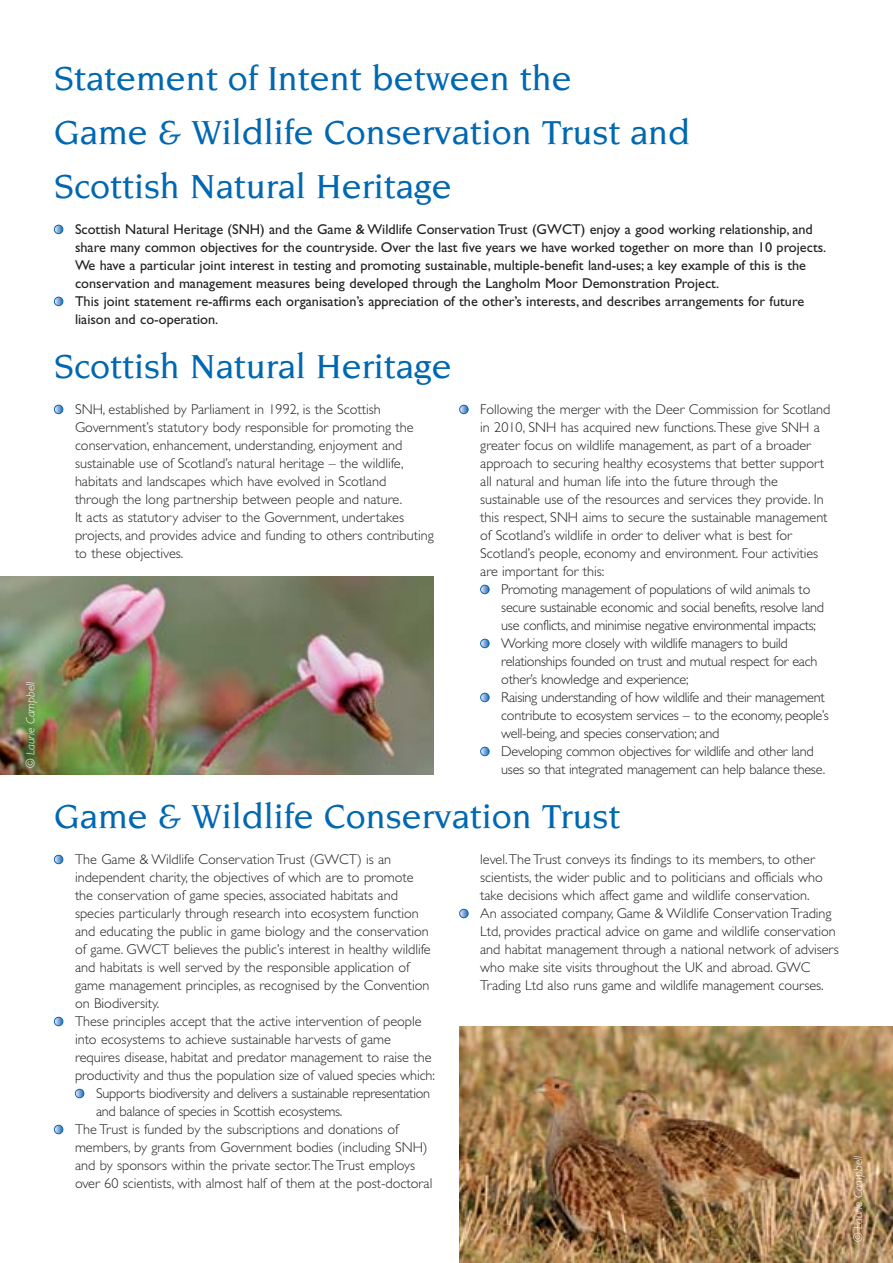
<style>
.page{position:relative;width:893px;height:1263px;background:#fff}
.page>*{position:absolute;margin:0;border:0;box-sizing:border-box;transform-origin:0 0}
.t1{font:500 36px/54px "Novarese LT";color:#0067b1}
.t2{font:300 14.25px/18px "Gill Sans";color:#231f20}
.t3{font:300 14.25px/18px "Gill Sans";letter-spacing:-.02em;color:#231f20}
.t4{font:14.25px/18px "Gill Sans";color:#231f20}
.t5{font:italic 300 12px "Gill Sans";color:#fff}
</style>
<div class="page">
<svg style="left:54px;top:225px;width:9px;height:9px"></svg>
<div style="left:54px;top:225px;width:9px;height:9px;border:1px solid #0067b1;border-radius:50%"></div>
<svg style="left:54px;top:297px;width:9px;height:9px"></svg>
<div style="left:54px;top:297px;width:9px;height:9px;border:1px solid #0067b1;border-radius:50%"></div>
<img style="left:0;top:576px;width:434px;height:198px">
<svg style="left:54px;top:405px;width:9px;height:9px"></svg>
<div style="left:54px;top:405px;width:9px;height:9px;border:1px solid #0067b1;border-radius:50%"></div>
<svg style="left:460px;top:405px;width:8px;height:9px"></svg>
<div style="left:459px;top:405px;width:9px;height:9px;border:1px solid #0067b1;border-radius:50%"></div>
<svg style="left:481px;top:585px;width:8px;height:9px"></svg>
<div style="left:480px;top:585px;width:9px;height:9px;border:1px solid #0067b1;border-radius:50%"></div>
<svg style="left:481px;top:639px;width:8px;height:9px"></svg>
<div style="left:480px;top:639px;width:9px;height:9px;border:1px solid #0067b1;border-radius:50%"></div>
<svg style="left:481px;top:693px;width:8px;height:9px"></svg>
<div style="left:480px;top:693px;width:9px;height:9px;border:1px solid #0067b1;border-radius:50%"></div>
<svg style="left:482px;top:747px;width:7px;height:9px"></svg>
<div style="left:480px;top:747px;width:9px;height:9px;border:1px solid #0067b1;border-radius:50%"></div>
<svg style="left:54px;top:855px;width:9px;height:9px"></svg>
<div style="left:54px;top:855px;width:9px;height:9px;border:1px solid #0067b1;border-radius:50%"></div>
<svg style="left:54px;top:1017px;width:9px;height:9px"></svg>
<div style="left:54px;top:1017px;width:9px;height:9px;border:1px solid #0067b1;border-radius:50%"></div>
<svg style="left:75px;top:1089px;width:9px;height:9px"></svg>
<div style="left:75px;top:1089px;width:9px;height:9px;border:1px solid #0067b1;border-radius:50%"></div>
<svg style="left:54px;top:1125px;width:9px;height:9px"></svg>
<div style="left:54px;top:1125px;width:9px;height:9px;border:1px solid #0067b1;border-radius:50%"></div>
<svg style="left:461px;top:909px;width:7px;height:9px"></svg>
<div style="left:459px;top:909px;width:9px;height:9px;border:1px solid #0067b1;border-radius:50%"></div>
<img style="left:459px;top:1026px;width:434px;height:237px">
<p class="t5" style="left:26px;top:768px;width:88px;rotate:-90deg">© Laurie Campbell</p>
<h1 class="t1" style="left:54px;top:55px;width:638px">Statement of Intent between the<br>Game &amp; Wildlife Conservation Trust and<br>Scottish Natural Heritage</h1>
<p class="t4" style="left:75px;top:222px;width:753px">Scottish Natural Heritage (SNH) and the Game &amp; Wildlife Conservation Trust (GWCT) enjoy a good working relationship, and share many common objectives for the countryside. Over the last five years we have worked together on more than 10 projects.<br>We have a particular joint interest in testing and promoting sustainable, multiple-benefit land-uses; a key example of this is the conservation and management measures being developed through the Langholm Moor Demonstration Project.<br>This joint statement re-affirms each organisation’s appreciation of the other’s interests, and describes arrangements for future liaison and co-operation.</p>
<h1 class="t1" style="left:54px;top:343px;width:399px">Scottish Natural Heritage</h1>
<p class="t2" style="left:75px;top:402px;width:360px">SNH, established by Parliament in 1992, is the Scottish Government’s statutory body responsible for promoting the conservation, enhancement, understanding, enjoyment and sustainable use of Scotland’s natural heritage – the wildlife, habitats and landscapes which have evolved in Scotland<br>through the long partnership between people and nature.<br>It acts as statutory adviser to the Government, undertakes projects, and provides advice and funding to others contributing to these objectives.</p>
<p class="t2" style="left:480px;top:402px;width:352px">Following the merger with the Deer Commission for Scotland in 2010, SNH has acquired new functions. These give SNH a greater focus on wildlife management, as part of a broader approach to securing healthy ecosystems that better support all natural and human life into the future through the sustainable use of the resources and services they provide. In this respect, SNH aims to secure the sustainable management of Scotland’s wildlife in order to deliver what is best for Scotland’s people, economy and environment. Four activities are important for this:</p>
<p class="t3" style="left:501px;top:582px;width:329px">Promoting management of populations of wild animals to secure sustainable economic and social benefits, resolve land use conflicts, and minimise negative environmental impacts; Working more closely with wildlife managers to build relationships founded on trust and mutual respect for each other’s knowledge and experience;<br>Raising understanding of how wildlife and their management contribute to ecosystem services – to the economy, people’s well-being, and species conservation; and<br>Developing common objectives for wildlife and other land uses so that integrated management can help balance these.</p>
<h1 class="t1" style="left:54px;top:793px;width:568px">Game &amp; Wildlife Conservation Trust</h1>
<p class="t2" style="left:75px;top:852px;width:318px">The Game &amp; Wildlife Conservation Trust (GWCT) is an</p>
<p class="t2" style="left:75px;top:870px;width:340px">independent charity, the objectives of which are to promote</p>
<p class="t2" style="left:75px;top:888px;width:324px">the conservation of game species, associated habitats and</p>
<p class="t2" style="left:75px;top:906px;width:345px">species particularly through research into ecosystem function</p>
<p class="t2" style="left:75px;top:924px;width:355px">and educating the public in game biology and the conservation</p>
<p class="t2" style="left:75px;top:942px;width:357px">of game. GWCT believes the public’s interest in healthy wildlife</p>
<p class="t2" style="left:75px;top:960px;width:336px">and habitats is well served by the responsible application of</p>
<p class="t2" style="left:75px;top:978px;width:356px">game management principles, as recognised by the Convention</p>
<p class="t2" style="left:75px;top:996px;width:86px">on Biodiversity.</p>
<p class="t2" style="left:75px;top:1014px;width:348px">These principles accept that the active intervention of people</p>
<p class="t2" style="left:75px;top:1032px;width:317px">into ecosystems to achieve sustainable harvests of game</p>
<p class="t2" style="left:75px;top:1050px;width:358px">requires disease, habitat and predator management to raise the</p>
<p class="t2" style="left:75px;top:1068px;width:361px">productivity and thus the population size of valued species which:</p>
<p class="t3" style="left:96px;top:1086px;width:336px">Supports biodiversity and delivers a sustainable representation</p>
<p class="t3" style="left:96px;top:1104px;width:248px">and balance of species in Scottish ecosystems.</p>
<p class="t2" style="left:75px;top:1122px;width:325px">The Trust is funded by the subscriptions and donations of</p>
<p class="t2" style="left:75px;top:1140px;width:354px">members, by grants from Government bodies (including SNH)</p>
<p class="t2" style="left:75px;top:1158px;width:342px">and by sponsors within the private sector. The Trust employs</p>
<p class="t2" style="left:75px;top:1176px;width:359px">over 60 scientists, with almost half of them at the post-doctoral</p>
<p class="t2" style="left:480px;top:852px;width:360px">level. The Trust conveys its findings to its members, to other scientists, the wider public and to politicians and officials who take decisions which affect game and wildlife conservation.<br>An associated company, Game &amp; Wildlife Conservation Trading Ltd, provides practical advice on game and wildlife conservation and habitat management through a national network of advisers who make site visits throughout the UK and abroad. GWC Trading Ltd also runs game and wildlife management courses.</p>
<p class="t5" style="left:854px;top:1242px;width:88px;rotate:-90deg">© Laurie Campbell</p>
</div>
